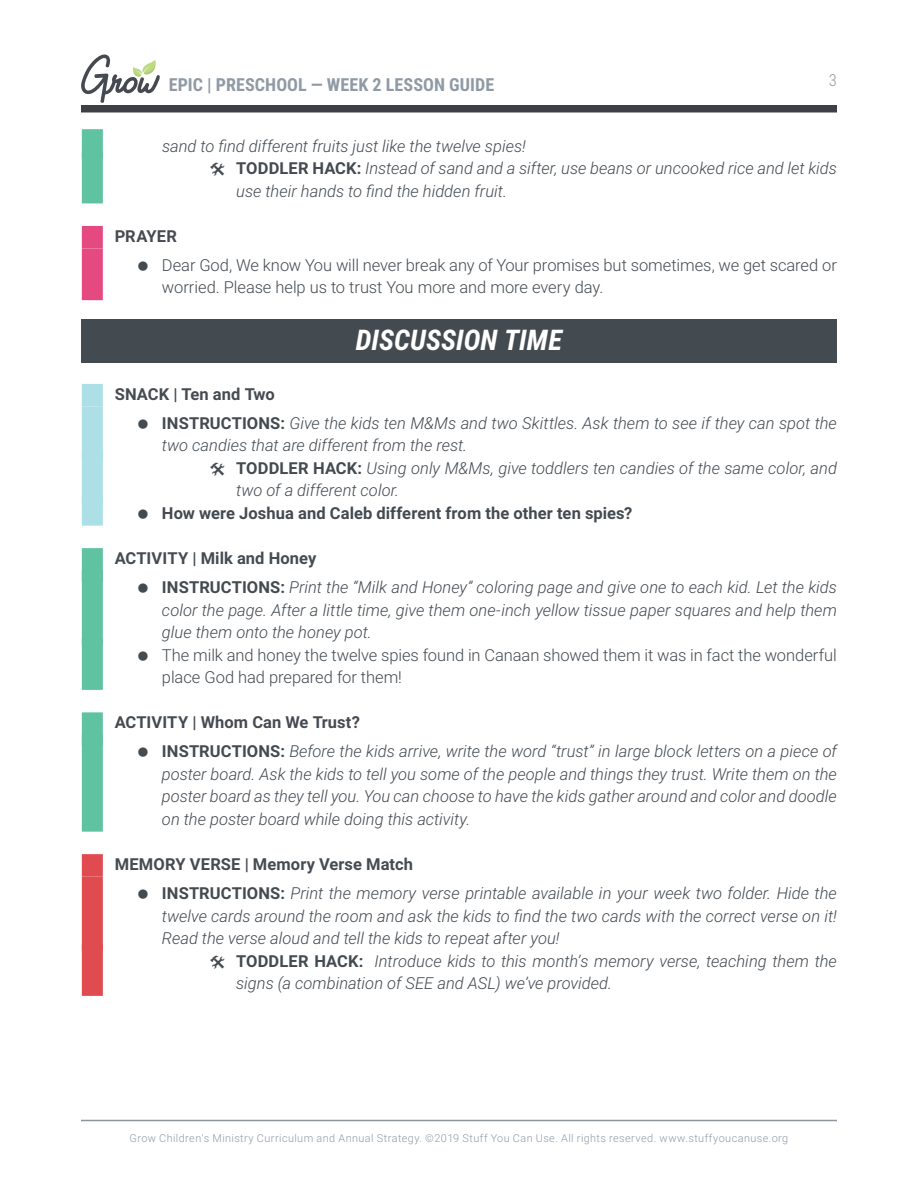
<style>
.page{position:relative;width:918px;height:1188px;background:#fff}
.page>*{position:absolute;margin:0;border:0;box-sizing:border-box;transform-origin:0 0}
.t1{font:italic 700 28.5px "Roboto Condensed";color:#fff}
.t2{font:700 18px "Roboto Condensed";letter-spacing:.005em;color:#909aa4}
.t3{font:italic 300 16.5px/22.5px "Roboto";color:#434a50}
.t4{font:300 16.5px/22.5px "Roboto";letter-spacing:-.005em;color:#434a50}
.t5{font:700 16.5px "Roboto";letter-spacing:.005em;color:#434a50}
.t6{font:700 16.5px "Roboto";letter-spacing:.015em;color:#454b51}
.t7{font:300 16.5px "Roboto Condensed";color:#909aa4}
.t8{font:300 10.8px "Roboto";letter-spacing:.04em;color:#8f99a6}
.s1{font-weight:700;font-style:normal}
.s2{font-weight:700;font-style:normal;color:#454b51}
</style>
<div class="page">
<div style="left:81px;top:105px;width:756px;height:7px;background:#3d4146"></div>
<svg style="left:81px;top:54px;width:79px;height:49px"></svg>
<hr style="left:81px;top:1120px;width:756px;height:1px;background:#8d949e">
<div style="left:82px;top:129px;width:21px;height:29px;background:#5fc2a0"></div>
<div style="left:82px;top:152px;width:21px;height:51px;background:#5fc2a0"></div>
<div style="left:82px;top:226px;width:21px;height:22px;background:#e44a7f"></div>
<div style="left:82px;top:248px;width:21px;height:52px;background:#e44a7f"></div>
<div style="left:81px;top:319px;width:756px;height:44px;background:#434a50"></div>
<div style="left:82px;top:384px;width:21px;height:22px;background:#addfe7"></div>
<div style="left:82px;top:406px;width:21px;height:52px;background:#addfe7"></div>
<div style="left:82px;top:451px;width:21px;height:52px;background:#addfe7"></div>
<div style="left:82px;top:496px;width:21px;height:30px;background:#addfe7"></div>
<div style="left:82px;top:548px;width:21px;height:34px;background:#5fc2a0"></div>
<div style="left:82px;top:571px;width:21px;height:74px;background:#5fc2a0"></div>
<div style="left:82px;top:638px;width:21px;height:52px;background:#5fc2a0"></div>
<div style="left:82px;top:712px;width:21px;height:34px;background:#5fc2a0"></div>
<div style="left:82px;top:735px;width:21px;height:97px;background:#5fc2a0"></div>
<div style="left:82px;top:854px;width:21px;height:23px;background:#e04b50"></div>
<div style="left:82px;top:877px;width:21px;height:74px;background:#e04b50"></div>
<div style="left:82px;top:944px;width:21px;height:52px;background:#e04b50"></div>
<p class="t2" style="left:169px;top:72px;width:327px">EPIC | PRESCHOOL — WEEK 2 LESSON GUIDE</p>
<p class="t7" style="left:829px;top:68px;width:10px">3</p>
<p class="t3" style="left:236px;top:134px;width:602px;text-indent:-74px">sand to find different fruits just like the twelve spies!<br><span class="s1">TODDLER HACK:</span> Instead of sand and a sifter, use beans or uncooked rice and let kids use their hands to find the hidden fruit.</p>
<p class="t6" style="left:115px;top:224px;width:64px">PRAYER</p>
<p class="t4" style="left:162px;top:253px;width:676px">Dear God, We know You will never break any of Your promises but sometimes, we get scared or worried. Please help us to trust You more and more every day.</p>
<h1 class="t1" style="left:356px;top:320px;width:208px">DISCUSSION TIME</h1>
<p class="t3" style="left:162px;top:379px;width:676px;line-height:29.2px;text-indent:-47px"><span class="s2">SNACK | Ten and Two<br></span><span class="s1">INSTRUCTIONS:</span> Give the kids ten M&amp;Ms and two Skittles. Ask them to see if they can spot the</p>
<p class="t3" style="left:236px;top:434px;width:602px;text-indent:-74px">two candies that are different from the rest.<br><span class="s1">TODDLER HACK:</span> Using only M&amp;Ms, give toddlers ten candies of the same color, and two of a different color.</p>
<p class="t5" style="left:162px;top:501px;width:472px">How were Joshua and Caleb different from the other ten spies?</p>
<p class="t3" style="left:162px;top:543px;width:677px;line-height:29.2px;text-indent:-47px"><span class="s2">ACTIVITY | Milk and Honey<br></span><span class="s1">INSTRUCTIONS:</span> Print the “Milk and Honey” coloring page and give one to each kid. Let the kids</p>
<p class="t3" style="left:162px;top:598px;width:677px">color the page. After a little time, give them one-inch yellow tissue paper squares and help them glue them onto the honey pot.</p>
<p class="t4" style="left:162px;top:643px;width:676px">The milk and honey the twelve spies found in Canaan showed them it was in fact the wonderful place God had prepared for them!</p>
<p class="t3" style="left:162px;top:707px;width:676px;line-height:29.2px;text-indent:-47px"><span class="s2">ACTIVITY | Whom Can We Trust?<br></span><span class="s1">INSTRUCTIONS:</span> Before the kids arrive, write the word “trust” in large block letters on a piece of</p>
<p class="t3" style="left:162px;top:762px;width:676px;text-align:justify">poster board. Ask the kids to tell you some of the people and things they trust. Write them on the poster board as they tell you. You can choose to have the kids gather around and color and doodle on the poster board while doing this activity.</p>
<p class="t3" style="left:162px;top:849px;width:676px;line-height:29.2px;text-indent:-47px"><span class="s2">MEMORY VERSE | Memory Verse Match<br></span><span class="s1">INSTRUCTIONS:</span> Print the memory verse printable available in your week two folder. Hide the</p>
<p class="t3" style="left:162px;top:904px;width:677px">twelve cards around the room and ask the kids to find the two cards with the correct verse on it!</p>
<p class="t3" style="left:162px;top:927px;width:399px">Read the verse aloud and tell the kids to repeat after you!</p>
<p class="t3" style="left:236px;top:949px;width:602px"><span class="s1">TODDLER HACK:</span> Introduce kids to this month’s memory verse, teaching them the</p>
<p class="t3" style="left:236px;top:972px;width:378px">signs (a combination of SEE and ASL) we’ve provided.</p>
<p class="t8" style="left:130px;top:1131px;width:660px">Grow Children's Ministry Curriculum and Annual Strategy. ©2019 Stuff You Can Use. All rights reserved. www.stuffyoucanuse.org</p>
</div>
